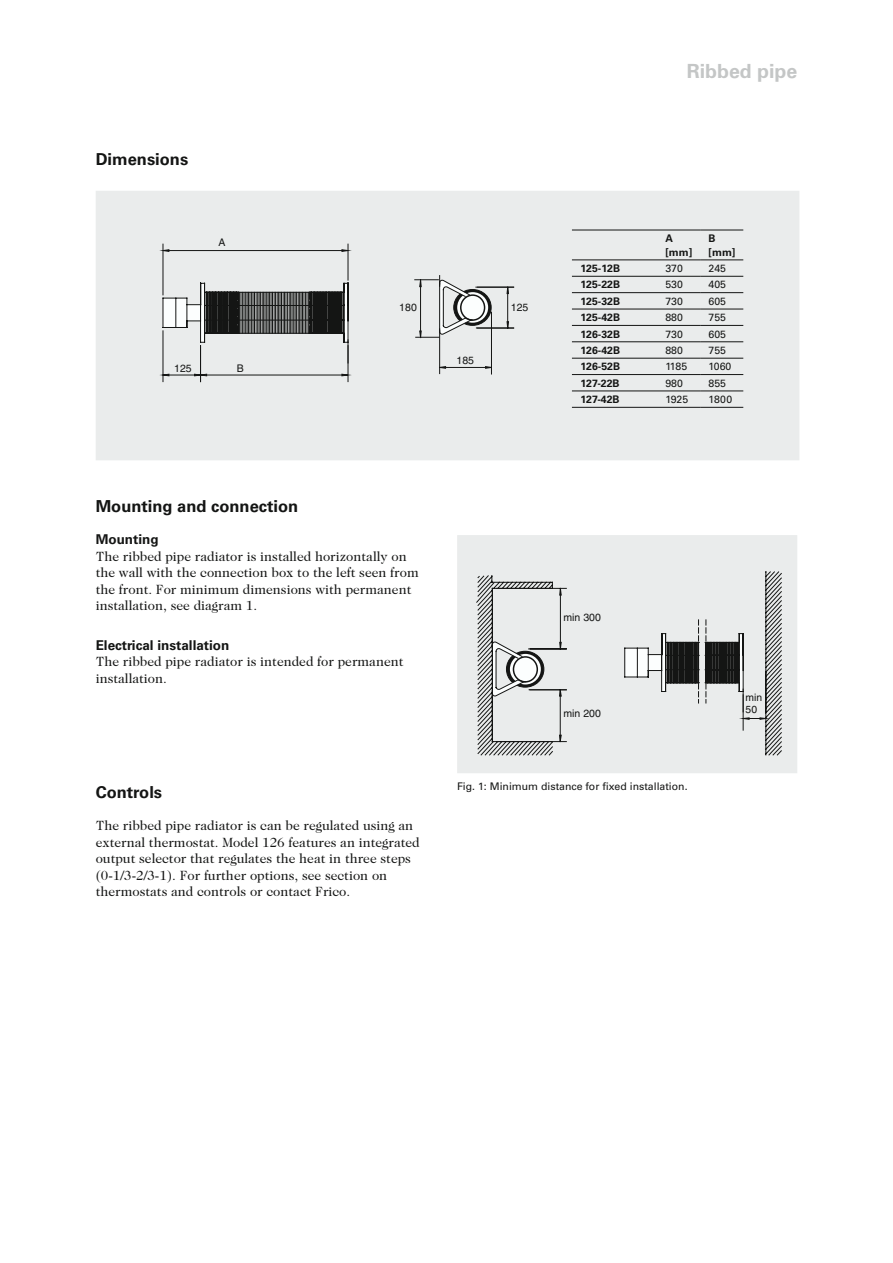
<style>
.page{position:relative;width:893px;height:1263px;background:#fff}
.page>*{position:absolute;margin:0;border:0;box-sizing:border-box;transform-origin:0 0}
.t1{font:700 19.5px "Univers";color:#c4c6c6}
.t2{font:700 16.5px "Univers";color:#141514}
.t3{font:13.5px/16.5px "Caslon Two Twenty Four";color:#141514}
.t4{font:700 13.5px "Univers";color:#141514}
.t5{font:10.5px "Univers";color:#141514}
.t6{font:700 10.5px/13.5px "Univers";color:#141514}
.t7{font:10.5px "Helvetica";color:#141514}
.t8{font:10.35px/12.5px "Helvetica";color:#141514}
</style>
<div class="page">
<div style="left:457px;top:535px;width:340px;height:238px;background:#eaecec"></div>
<div style="left:96px;top:191px;width:703px;height:269px;background:#eaecec"></div>
<svg style="left:624px;top:620px;width:75px;height:83px"></svg>
<svg style="left:705px;top:571px;width:77px;height:184px"></svg>
<svg style="left:476px;top:575px;width:91px;height:180px"></svg>
<div style="left:513px;top:656px;width:25px;height:27px;border:2px solid #141514;border-radius:50%"></div>
<svg style="left:415px;top:276px;width:99px;height:98px"></svg>
<div style="left:460px;top:294px;width:25px;height:27px;border:2px solid #141514;border-radius:50%"></div>
<svg style="left:163px;top:244px;width:186px;height:138px"></svg>
<hr style="left:239px;top:292px;width:1px;height:41px;background:#141514">
<hr style="left:241px;top:292px;width:1px;height:41px;background:#141514">
<hr style="left:242px;top:292px;width:1px;height:41px;background:#141514">
<hr style="left:244px;top:292px;width:1px;height:41px;background:#141514">
<hr style="left:245px;top:292px;width:1px;height:41px;background:#141514">
<hr style="left:247px;top:292px;width:1px;height:41px;background:#141514">
<hr style="left:248px;top:292px;width:1px;height:41px;background:#141514">
<hr style="left:250px;top:292px;width:1px;height:41px;background:#141514">
<hr style="left:251px;top:292px;width:1px;height:41px;background:#141514">
<hr style="left:253px;top:292px;width:1px;height:41px;background:#141514">
<hr style="left:254px;top:292px;width:1px;height:41px;background:#141514">
<hr style="left:256px;top:292px;width:1px;height:41px;background:#141514">
<hr style="left:257px;top:292px;width:1px;height:41px;background:#141514">
<hr style="left:259px;top:292px;width:1px;height:41px;background:#141514">
<hr style="left:260px;top:292px;width:1px;height:41px;background:#141514">
<hr style="left:262px;top:292px;width:1px;height:41px;background:#141514">
<hr style="left:263px;top:292px;width:1px;height:41px;background:#141514">
<hr style="left:265px;top:292px;width:1px;height:41px;background:#141514">
<hr style="left:266px;top:292px;width:1px;height:41px;background:#141514">
<hr style="left:268px;top:292px;width:1px;height:41px;background:#141514">
<hr style="left:269px;top:292px;width:1px;height:41px;background:#141514">
<hr style="left:271px;top:292px;width:1px;height:41px;background:#141514">
<hr style="left:272px;top:292px;width:1px;height:41px;background:#141514">
<hr style="left:274px;top:292px;width:1px;height:41px;background:#141514">
<hr style="left:275px;top:292px;width:1px;height:41px;background:#141514">
<hr style="left:277px;top:292px;width:1px;height:41px;background:#141514">
<hr style="left:278px;top:292px;width:1px;height:41px;background:#141514">
<hr style="left:280px;top:292px;width:1px;height:41px;background:#141514">
<hr style="left:281px;top:292px;width:1px;height:41px;background:#141514">
<hr style="left:283px;top:292px;width:1px;height:41px;background:#141514">
<hr style="left:284px;top:292px;width:1px;height:41px;background:#141514">
<hr style="left:286px;top:292px;width:1px;height:41px;background:#141514">
<hr style="left:287px;top:292px;width:1px;height:41px;background:#141514">
<hr style="left:289px;top:292px;width:1px;height:41px;background:#141514">
<hr style="left:290px;top:292px;width:1px;height:41px;background:#141514">
<hr style="left:292px;top:292px;width:1px;height:41px;background:#141514">
<hr style="left:293px;top:292px;width:1px;height:41px;background:#141514">
<hr style="left:295px;top:292px;width:1px;height:41px;background:#141514">
<hr style="left:296px;top:292px;width:1px;height:41px;background:#141514">
<hr style="left:298px;top:292px;width:1px;height:41px;background:#141514">
<hr style="left:299px;top:292px;width:1px;height:41px;background:#141514">
<hr style="left:301px;top:292px;width:1px;height:41px;background:#141514">
<hr style="left:302px;top:292px;width:1px;height:41px;background:#141514">
<hr style="left:304px;top:292px;width:1px;height:41px;background:#141514">
<hr style="left:305px;top:292px;width:1px;height:41px;background:#141514">
<hr style="left:307px;top:292px;width:1px;height:41px;background:#141514">
<hr style="left:308px;top:292px;width:1px;height:41px;background:#141514">
<hr style="left:572px;top:230px;width:85px;height:1px;background:#141514">
<hr style="left:657px;top:230px;width:43px;height:1px;background:#141514">
<hr style="left:700px;top:230px;width:43px;height:1px;background:#141514">
<hr style="left:572px;top:259px;width:85px;height:1px;background:#141514">
<hr style="left:657px;top:259px;width:43px;height:1px;background:#141514">
<hr style="left:700px;top:259px;width:43px;height:1px;background:#141514">
<hr style="left:572px;top:407px;width:85px;height:1px;background:#141514">
<hr style="left:657px;top:407px;width:43px;height:1px;background:#141514">
<hr style="left:700px;top:407px;width:43px;height:1px;background:#141514">
<hr style="left:572px;top:276px;width:85px;height:1px;background:#141514">
<hr style="left:657px;top:276px;width:43px;height:1px;background:#141514">
<hr style="left:700px;top:276px;width:43px;height:1px;background:#141514">
<hr style="left:572px;top:292px;width:85px;height:1px;background:#141514">
<hr style="left:657px;top:292px;width:43px;height:1px;background:#141514">
<hr style="left:700px;top:292px;width:43px;height:1px;background:#141514">
<hr style="left:572px;top:309px;width:85px;height:1px;background:#141514">
<hr style="left:657px;top:309px;width:43px;height:1px;background:#141514">
<hr style="left:700px;top:309px;width:43px;height:1px;background:#141514">
<hr style="left:572px;top:325px;width:85px;height:1px;background:#141514">
<hr style="left:657px;top:325px;width:43px;height:1px;background:#141514">
<hr style="left:700px;top:325px;width:43px;height:1px;background:#141514">
<hr style="left:572px;top:342px;width:85px;height:1px;background:#141514">
<hr style="left:657px;top:342px;width:43px;height:1px;background:#141514">
<hr style="left:700px;top:342px;width:43px;height:1px;background:#141514">
<hr style="left:572px;top:358px;width:85px;height:1px;background:#141514">
<hr style="left:657px;top:358px;width:43px;height:1px;background:#141514">
<hr style="left:700px;top:358px;width:43px;height:1px;background:#141514">
<hr style="left:572px;top:374px;width:85px;height:1px;background:#141514">
<hr style="left:657px;top:374px;width:43px;height:1px;background:#141514">
<hr style="left:700px;top:374px;width:43px;height:1px;background:#141514">
<hr style="left:572px;top:391px;width:85px;height:1px;background:#141514">
<hr style="left:657px;top:391px;width:43px;height:1px;background:#141514">
<hr style="left:700px;top:391px;width:43px;height:1px;background:#141514">
<p class="t2" style="left:96px;top:150px;width:94px">Dimensions</p>
<p class="t7" style="left:219px;top:237px;width:9px">A</p>
<p class="t7" style="left:174px;top:362px;width:19px">125</p>
<p class="t7" style="left:237px;top:362px;width:9px">B</p>
<h1 class="t1" style="left:687px;top:60px;width:112px">Ribbed pipe</h1>
<p class="t7" style="left:399px;top:302px;width:19px">180</p>
<p class="t7" style="left:511px;top:302px;width:19px">125</p>
<p class="t7" style="left:457px;top:354px;width:19px">185</p>
<p class="t6" style="left:665px;top:232px;width:28px">A [mm]</p>
<p class="t6" style="left:709px;top:232px;width:28px">B [mm]</p>
<p class="t6" style="left:580px;top:262px;width:41px">125-12B</p>
<p class="t5" style="left:665px;top:262px;width:19px">370</p>
<p class="t5" style="left:709px;top:262px;width:19px">245</p>
<p class="t6" style="left:580px;top:278px;width:41px">125-22B</p>
<p class="t5" style="left:665px;top:278px;width:19px">530</p>
<p class="t5" style="left:709px;top:278px;width:19px">405</p>
<p class="t6" style="left:580px;top:294px;width:41px">125-32B</p>
<p class="t5" style="left:665px;top:295px;width:19px">730</p>
<p class="t5" style="left:709px;top:295px;width:19px">605</p>
<p class="t6" style="left:580px;top:311px;width:41px">125-42B</p>
<p class="t5" style="left:665px;top:311px;width:19px">880</p>
<p class="t5" style="left:709px;top:311px;width:19px">755</p>
<p class="t6" style="left:580px;top:327px;width:41px">126-32B</p>
<p class="t5" style="left:665px;top:328px;width:19px">730</p>
<p class="t5" style="left:709px;top:328px;width:19px">605</p>
<p class="t6" style="left:580px;top:344px;width:41px">126-42B</p>
<p class="t5" style="left:665px;top:344px;width:19px">880</p>
<p class="t5" style="left:709px;top:344px;width:19px">755</p>
<p class="t6" style="left:580px;top:360px;width:41px">126-52B</p>
<p class="t5" style="left:665px;top:360px;width:23px">1185</p>
<p class="t5" style="left:709px;top:360px;width:24px">1060</p>
<p class="t6" style="left:580px;top:376px;width:41px">127-22B</p>
<p class="t5" style="left:665px;top:377px;width:19px">980</p>
<p class="t5" style="left:709px;top:377px;width:19px">855</p>
<p class="t6" style="left:580px;top:393px;width:41px">127-42B</p>
<p class="t5" style="left:665px;top:393px;width:24px">1925</p>
<p class="t5" style="left:709px;top:393px;width:25px">1800</p>
<p class="t2" style="left:96px;top:497px;width:204px">Mounting and connection</p>
<p class="t4" style="left:96px;top:531px;width:64px">Mounting</p>
<p class="t3" style="left:96px;top:547px;width:325px">The ribbed pipe radiator is installed horizontally on the wall with the connection box to the left seen from the front. For minimum dimensions with permanent installation, see diagram 1.</p>
<p class="t4" style="left:96px;top:637px;width:135px">Electrical installation</p>
<p class="t3" style="left:96px;top:653px;width:309px">The ribbed pipe radiator is intended for permanent installation.</p>
<p class="t7" style="left:564px;top:611px;width:39px">min 300</p>
<p class="t7" style="left:564px;top:707px;width:39px">min 200</p>
<p class="t8" style="left:746px;top:691px;width:18px">min<br>50</p>
<p class="t2" style="left:96px;top:782px;width:68px">Controls</p>
<p class="t3" style="left:96px;top:817px;width:326px">The ribbed pipe radiator is can be regulated using an external thermostat. Model 126 features an integrated output selector that regulates the heat in three steps (0-1/3-2/3-1). For further options, see section on thermostats and controls or contact Frico.</p>
<p class="t5" style="left:457px;top:780px;width:232px">Fig. 1: Minimum distance for fixed installation.</p>
</div>
